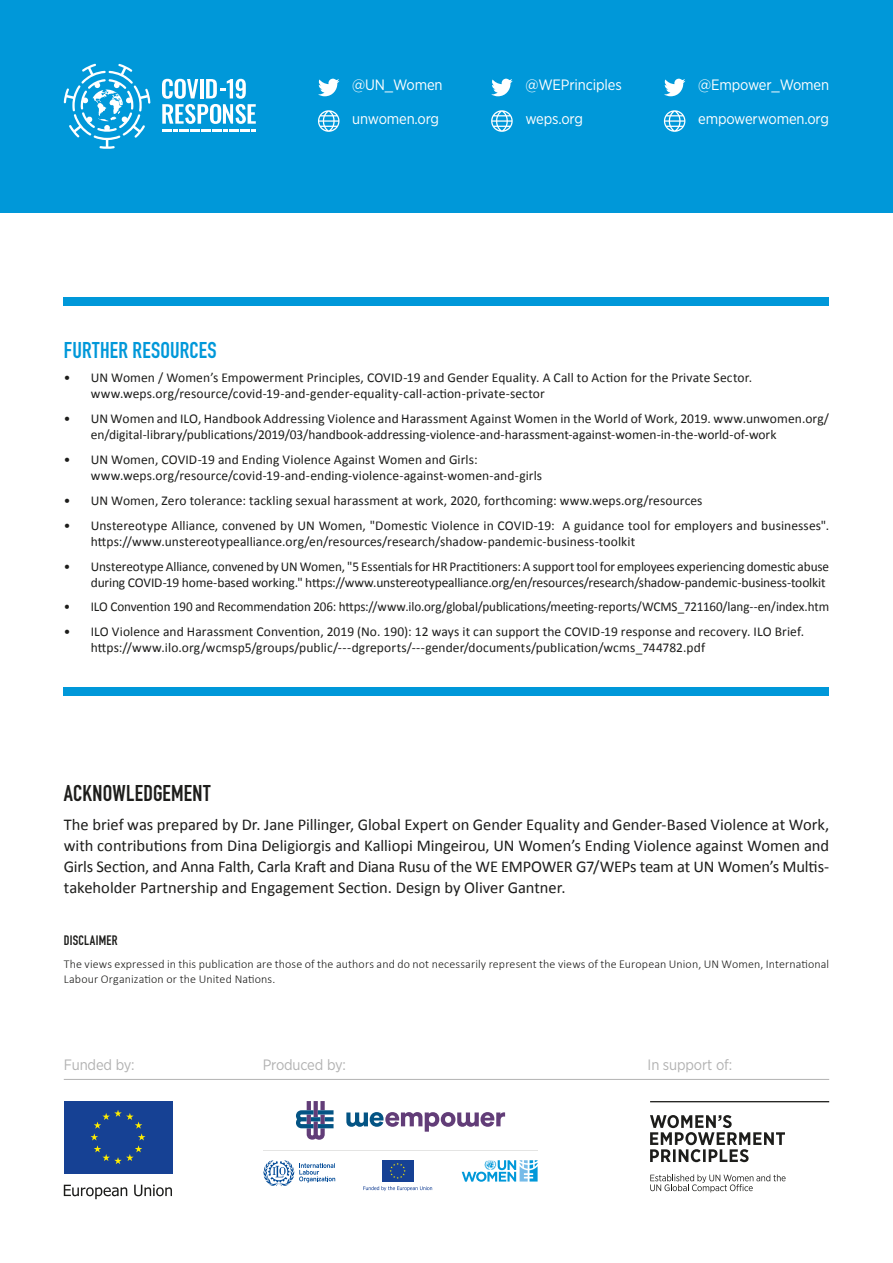
<style>
.page{position:relative;width:893px;height:1263px;background:#fff}
.page>*{position:absolute;margin:0;border:0;box-sizing:border-box;transform-origin:0 0}
.t1{font:700 22.5px "DIN Condensed";letter-spacing:.01em;color:#0098d9}
.t2{font:700 22.5px "DIN Condensed";letter-spacing:.01em;color:#1d1d1b}
.t3{font:16.5px/21px "Calibri";letter-spacing:-.005em;color:#1d1d1b;text-align:justify}
.t4{font:15px "Gotham Narrow";letter-spacing:-.01em;color:#fff}
.t5{font:15px "Gotham Narrow";letter-spacing:-.01em;color:#b2b2b2}
.t6{font:13.5px/16.2px "Calibri";letter-spacing:.005em;color:#1d1d1b}
.t7{font:700 13.5px "DIN Condensed";letter-spacing:.02em;color:#1d1d1b}
.t8{font:300 12px/14.4px "Calibri";letter-spacing:.01em;color:#1d1d1b}
</style>
<div class="page">
<svg style="left:650px;top:1115px;width:135px;height:47px"></svg>
<svg style="left:650px;top:1101px;width:179px;height:1px"></svg>
<svg style="left:650px;top:1174px;width:135px;height:18px"></svg>
<svg style="left:462px;top:1160px;width:76px;height:22px"></svg>
<svg style="left:363px;top:1186px;width:69px;height:5px"></svg>
<svg style="left:382px;top:1181px;width:32px;height:1px"></svg>
<div style="left:382px;top:1160px;width:32px;height:21px;background:#164194"></div>
<svg style="left:390px;top:1163px;width:16px;height:16px"></svg>
<svg style="left:263px;top:1160px;width:72px;height:26px"></svg>
<hr style="left:263px;top:1150px;width:275px;height:1px;background:#e4e4e3">
<svg style="left:296px;top:1101px;width:38px;height:39px"></svg>
<svg style="left:346px;top:1112px;width:159px;height:20px"></svg>
<div style="left:64px;top:1101px;width:108px;height:72px;background:#164194"></div>
<svg style="left:91px;top:1110px;width:54px;height:54px"></svg>
<svg style="left:64px;top:1185px;width:63px;height:14px"></svg>
<svg style="left:134px;top:1184px;width:38px;height:12px"></svg>
<hr style="left:64px;top:1079px;width:765px;height:1px;background:#b2b2b2">
<div style="left:64px;top:687px;width:765px;height:8px;background:#0098d9"></div>
<div style="left:64px;top:298px;width:765px;height:8px;background:#0098d9"></div>
<div style="left:0;top:0;width:893px;height:213px;background:#0098d9"></div>
<svg style="left:64px;top:64px;width:86px;height:85px"></svg>
<svg style="left:162px;top:79px;width:94px;height:53px"></svg>
<svg style="left:491px;top:79px;width:22px;height:17px"></svg>
<svg style="left:491px;top:110px;width:22px;height:22px"></svg>
<svg style="left:664px;top:79px;width:21px;height:17px"></svg>
<svg style="left:664px;top:110px;width:21px;height:22px"></svg>
<svg style="left:318px;top:79px;width:22px;height:17px"></svg>
<svg style="left:318px;top:110px;width:21px;height:22px"></svg>
<p class="t4" style="left:352px;top:76px;width:92px">@UN_Women</p>
<p class="t4" style="left:352px;top:109px;width:88px">unwomen.org</p>
<p class="t4" style="left:525px;top:76px;width:98px">@WEPrinciples</p>
<p class="t4" style="left:525px;top:109px;width:59px">weps.org</p>
<p class="t4" style="left:698px;top:76px;width:132px">@Empower_Women</p>
<p class="t4" style="left:698px;top:109px;width:132px">empowerwomen.org</p>
<h1 class="t1" style="left:64px;top:334px;width:154px">FURTHER RESOURCES</h1>
<p class="t6" style="left:91px;top:369px;width:663px;text-indent:-27px">• UN Women / Women’s Empowerment Principles, COVID-19 and Gender Equality. A Call to Action for the Private Sector. www.weps.org/resource/covid-19-and-gender-equality-call-action-private-sector</p>
<p class="t6" style="left:91px;top:410px;width:740px;text-indent:-27px">• UN Women and ILO, Handbook Addressing Violence and Harassment Against Women in the World of Work, 2019. www.unwomen.org/ en/digital-library/publications/2019/03/handbook-addressing-violence-and-harassment-against-women-in-the-world-of-work</p>
<p class="t6" style="left:91px;top:451px;width:453px;text-indent:-27px">• UN Women, COVID-19 and Ending Violence Against Women and Girls: www.weps.org/resource/covid-19-and-ending-violence-against-women-and-girls</p>
<p class="t6" style="left:64px;top:492px;width:640px">• UN Women, Zero tolerance: tackling sexual harassment at work, 2020, forthcoming: www.weps.org/resources</p>
<p class="t6" style="left:91px;top:517px;width:740px;text-indent:-27px">• Unstereotype Alliance, convened by UN Women, "Domestic Violence in COVID-19: A guidance tool for employers and businesses". https://www.unstereotypealliance.org/en/resources/research/shadow-pandemic-business-toolkit</p>
<p class="t6" style="left:64px;top:558px;width:767px;text-align:right">• Unstereotype Alliance, convened by UN Women, "5 Essentials for HR Practitioners: A support tool for employees experiencing domestic abuse during COVID-19 home-based working." https://www.unstereotypealliance.org/en/resources/research/shadow-pandemic-business-toolkit</p>
<p class="t6" style="left:64px;top:598px;width:767px">• ILO Convention 190 and Recommendation 206: https://www.ilo.org/global/publications/meeting-reports/WCMS_721160/lang--en/index.htm</p>
<p class="t6" style="left:91px;top:623px;width:715px;text-indent:-27px">• ILO Violence and Harassment Convention, 2019 (No. 190): 12 ways it can support the COVID-19 response and recovery. ILO Brief. https://www.ilo.org/wcmsp5/groups/public/---dgreports/---gender/documents/publication/wcms_744782.pdf</p>
<h1 class="t2" style="left:64px;top:778px;width:148px">ACKNOWLEDGEMENT</h1>
<p class="t3" style="left:64px;top:814px;width:767px">The brief was prepared by Dr. Jane Pillinger, Global Expert on Gender Equality and Gender-Based Violence at Work, with contributions from Dina Deligiorgis and Kalliopi Mingeirou, UN Women’s Ending Violence against Women and Girls Section, and Anna Falth, Carla Kraft and Diana Rusu of the WE EMPOWER G7/WEPs team at UN Women’s Multis&shy;takeholder Partnership and Engagement Section. Design by Oliver Gantner.</p>
<p class="t7" style="left:64px;top:931px;width:55px">DISCLAIMER</p>
<p class="t8" style="left:64px;top:957px;width:767px">The views expressed in this publication are those of the authors and do not necessarily represent the views of the European Union, UN Women, International<br>Labour Organization or the United Nations.</p>
<p class="t5" style="left:64px;top:1055px;width:72px">Funded by:</p>
<p class="t5" style="left:263px;top:1055px;width:85px">Produced by:</p>
<p class="t5" style="left:648px;top:1055px;width:86px">In support of:</p>
</div>
